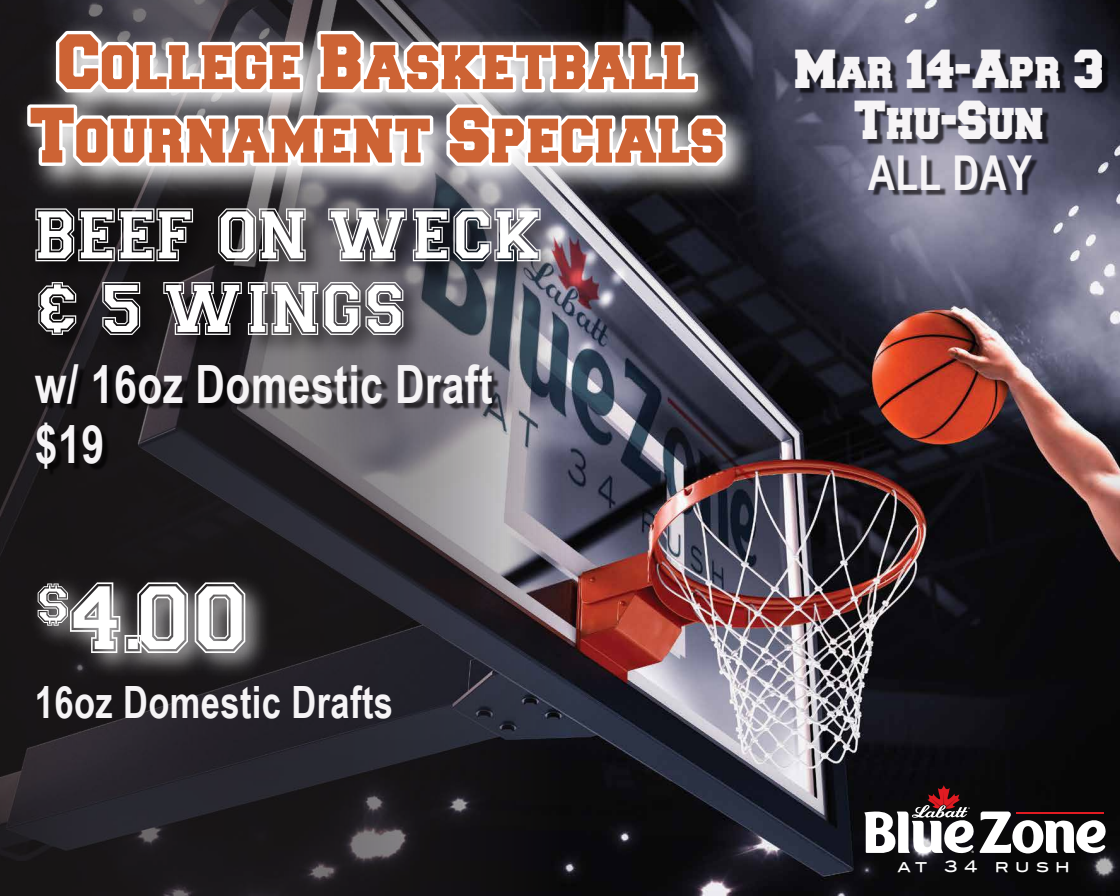
<style>
.page{position:relative;width:1120px;height:896px;background:#fff}
.page>*{position:absolute;margin:0;border:0;box-sizing:border-box;transform-origin:0 0}
.t1{font:100.89px "Varsity";color:#fff;scale:.94 1}
.t2{font:75.51px/73.7px "Varsity";color:#fff;scale:.94 1}
.t3{font:65.62px/73.5px "Freshman";color:#cd6334;text-align:center;scale:.93 1}
.t4{font:700 52.85px/59.8px "Arial Narrow";letter-spacing:.01em;color:#f6f4f6;scale:.94 1}
.t5{font:700 48.04px "Arial Narrow";letter-spacing:.01em;color:#f6f4f6;scale:.94 1}
.t6{font:46.38px/50.8px "Freshman";color:#f6f4f6;text-align:center;scale:.93 1}
.t7{font:700 44.54px "Arial Narrow";letter-spacing:.01em;color:#f6f4f6;scale:.94 1}
.t8{font:15.84px "Blair Md ITCTT Medium";letter-spacing:.4em;color:#fff}
</style>
<div class="page">
<img style="left:565px;top:0;width:555px;height:896px">
<svg style="left:0;top:244px;width:565px;height:652px;background:#2c292f"></svg>
<img style="left:0;top:0;width:804px;height:244px">
<img style="left:7px;top:9px;width:760px;height:204px">
<svg style="left:56px;top:31px;width:247px;height:61px"></svg>
<svg style="left:317px;top:31px;width:381px;height:61px"></svg>
<svg style="left:27px;top:104px;width:406px;height:62px"></svg>
<svg style="left:446px;top:104px;width:280px;height:62px"></svg>
<img style="left:798px;top:47px;width:314px;height:165px">
<img style="left:19px;top:558px;width:31px;height:114px">
<img style="left:50px;top:551px;width:239px;height:157px">
<img style="left:38px;top:381px;width:464px;height:106px">
<img style="left:23px;top:185px;width:552px;height:196px">
<svg style="left:864px;top:785px;width:242px;height:69px"></svg>
<p class="t3" style="left:31px;top:29px;width:749px">College Basketball<br>Tournament Specials</p>
<p class="t2" style="left:35px;top:196px;width:545px">BEEF ON WECK &amp; 5 WINGS</p>
<p class="t4" style="left:35px;top:352px;width:488px">w/ 16oz Domestic Draft $19</p>
<h1 class="t1" style="left:35px;top:555px;width:237px"><sup>$</sup>4.00</h1>
<p class="t7" style="left:35px;top:669px;width:383px">16oz Domestic Drafts</p>
<p class="t6" style="left:795px;top:47px;width:334px">Mar 14-Apr 3<br>Thu-Sun</p>
<p class="t5" style="left:868px;top:137px;width:176px">ALL DAY</p>
<p class="t8" style="left:898px;top:856px;width:174px">AT 34 RUSH</p>
</div>
